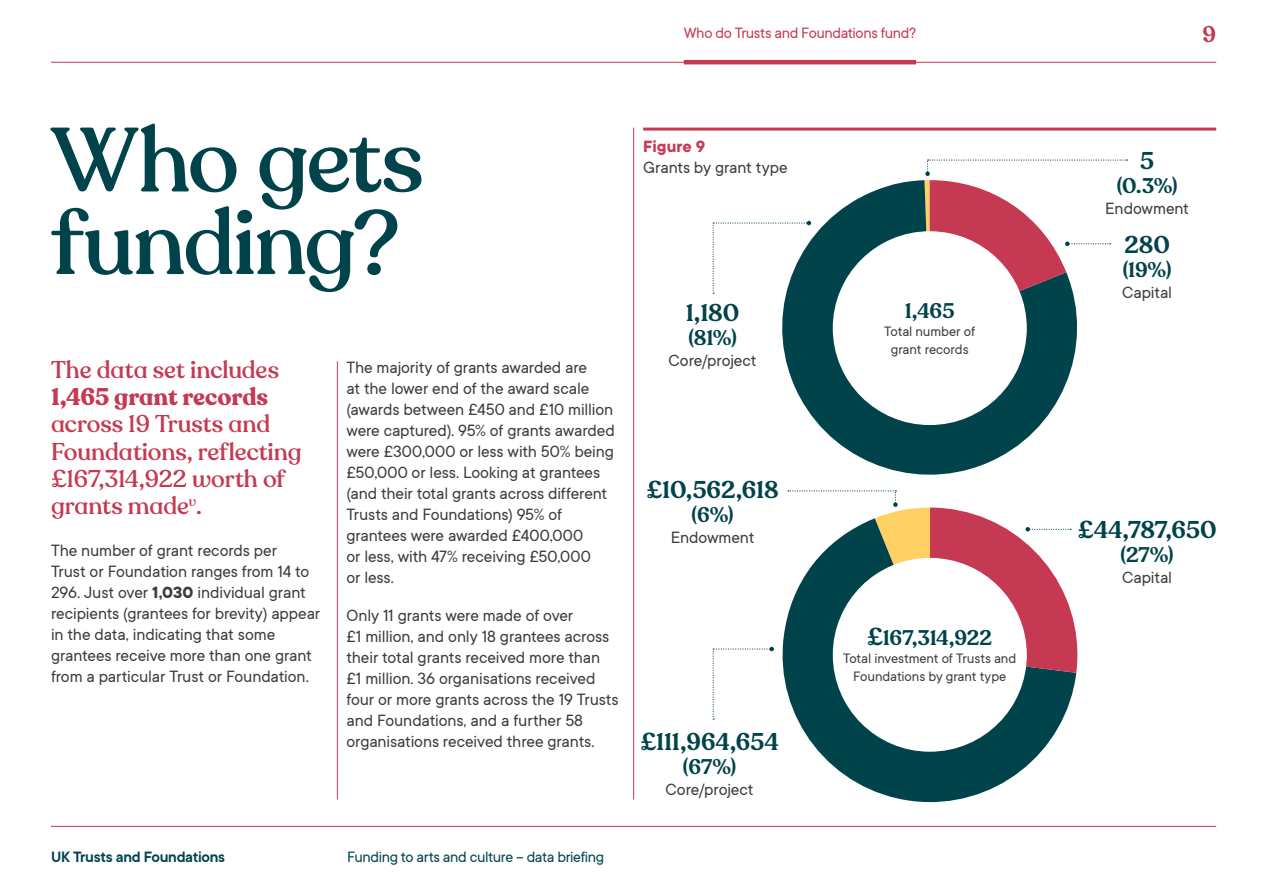
<style>
.page{position:relative;width:1263px;height:893px;background:#fff}
.page>*{position:absolute;margin:0;border:0;box-sizing:border-box;transform-origin:0 0}
.t1{font:500 90px/82.5px "Recoleta Alt";letter-spacing:-.025em;color:#00434b}
.Standfirst_16_18pt{font:500 24px/27px "Recoleta Alt";letter-spacing:-.005em;color:#c63952}
.Chart_6_18pt{font:600 24px "Recoleta Alt";letter-spacing:-.005em;color:#00434b}
.t2{font:600 22.5px "Recoleta Alt";color:#c63952}
.Chart_data_label_14{font:600 21px "Recoleta Alt";letter-spacing:-.01em;color:#00434b}
.Chart_6_18pt-2{font:600 21px "Recoleta Alt";color:#00434b}
.Body_12_14pt__4mm_sp{font:18px/21px "TT Commons";letter-spacing:-.005em;color:#3c3c3b}
.Caption_heading_12_1{font:700 18px "TT Commons";color:#c63952}
.t3{font:16.5px "TT Commons";letter-spacing:-.025em;color:#00434b}
.t4{font:16.5px "TT Commons";letter-spacing:-.02em;color:#c63952}
.t5{font:600 16.5px "TT Commons";letter-spacing:-.015em;color:#00434b}
.Chart_legend_10_12pt{font:15px/18px "TT Commons";letter-spacing:-.005em;color:#3c3c3b;text-align:center}
.s1{font-weight:700}
.s2{font-size:24px}
</style>
<div class="page">
<hr style="left:51px;top:826px;width:1165px;height:1px;background:#c63952">
<hr style="left:51px;top:62px;width:1165px;height:1px;background:#c63952">
<hr style="left:337px;top:361px;width:1px;height:438px;background:#c63952">
<hr style="left:633px;top:128px;width:1px;height:671px;background:#c63952">
<hr style="left:643px;top:128px;width:573px;height:3px;background:#c63952">
<svg style="left:782px;top:615px;width:294px;height:187px;fill:#00434b"></svg>
<div style="left:833px;top:558px;width:194px;height:194px;background:#fff;border-radius:50%"></div>
<svg style="left:788px;top:490px;width:289px;height:183px"></svg>
<svg style="left:713px;top:647px;width:61px;height:73px"></svg>
<svg style="left:782px;top:180px;width:295px;height:295px;fill:#00434b"></svg>
<div style="left:833px;top:231px;width:194px;height:194px;background:#fff;border-radius:50%"></div>
<svg style="left:924px;top:159px;width:203px;height:168px"></svg>
<svg style="left:713px;top:221px;width:98px;height:73px"></svg>
<hr style="left:684px;top:60px;width:232px;height:4px;background:#c63952">
<p class="t4" style="left:684px;top:24px;width:234px">Who do Trusts and Foundations fund?</p>
<p class="t1" style="left:51px;top:121px;width:374px">Who gets funding?</p>
<p class="Standfirst_16_18pt" style="left:51px;top:357px;width:252px">The data set includes<br><span class="s1">1,465 grant records </span>across 19 Trusts and<br>Foundations, reflecting £167,314,922 worth of grants made<sup>v</sup>.</p>
<p class="Body_12_14pt__4mm_sp" style="left:51px;top:540px;width:271px">The number of grant records per<br>Trust or Foundation ranges from 14 to 296. Just over <span class="s1">1,030</span> individual grant recipients (grantees for brevity) appear in the data, indicating that some grantees receive more than one grant from a particular Trust or Foundation.</p>
<p class="Body_12_14pt__4mm_sp" style="left:346px;top:357px;width:270px">The majority of grants awarded are<br>at the lower end of the award scale (awards between £450 and £10 million were captured). 95% of grants awarded were £300,000 or less with 50% being £50,000 or less. Looking at grantees (and their total grants across different<br>Trusts and Foundations) 95% of grantees were awarded £400,000<br>or less, with 47% receiving £50,000<br>or less.</p>
<p class="Body_12_14pt__4mm_sp" style="left:346px;top:605px;width:274px">Only 11 grants were made of over<br>£1 million, and only 18 grantees across their total grants received more than £1 million. 36 organisations received four or more grants across the 19 Trusts and Foundations, and a further 58 organisations received three grants.</p>
<p class="t5" style="left:51px;top:848px;width:176px">UK Trusts and Foundations</p>
<p class="t3" style="left:347px;top:848px;width:259px">Funding to arts and culture – data briefing</p>
<p class="Caption_heading_12_1" style="left:643px;top:136px;width:64px">Figure 9</p>
<p class="Body_12_14pt__4mm_sp" style="left:643px;top:157px;width:146px">Grants by grant type</p>
<p class="Chart_6_18pt" style="left:686px;top:298px;width:55px">1,180</p>
<p class="Chart_data_label_14" style="left:688px;top:325px;width:50px">(81%)</p>
<p class="Body_12_14pt__4mm_sp" style="left:668px;top:350px;width:90px">Core/project</p>
<p class="Chart_6_18pt" style="left:646px;top:475px;width:134px">£10,562,618</p>
<p class="Chart_6_18pt-2" style="left:692px;top:502px;width:43px">(6%)</p>
<p class="Body_12_14pt__4mm_sp" style="left:671px;top:527px;width:85px">Endowment</p>
<p class="Chart_6_18pt" style="left:640px;top:727px;width:140px">£111,964,654</p>
<p class="Chart_6_18pt-2" style="left:683px;top:754px;width:55px">(67%)</p>
<p class="Body_12_14pt__4mm_sp" style="left:665px;top:779px;width:90px">Core/project</p>
<p class="Chart_data_label_14" style="left:905px;top:297px;width:51px">1,465</p>
<p class="Chart_legend_10_12pt" style="left:884px;top:322px;width:92px">Total number of grant records</p>
<p class="Chart_data_label_14" style="left:867px;top:625px;width:127px"><span class="s2">£</span>167,314,922</p>
<p class="Chart_legend_10_12pt" style="left:843px;top:650px;width:175px">Total investment of Trusts and<br>Foundations by grant type</p>
<p class="t2" style="left:1202px;top:20px;width:15px">9</p>
<p class="Chart_6_18pt" style="left:1140px;top:146px;width:15px">5</p>
<p class="Chart_data_label_14" style="left:1117px;top:173px;width:62px">(0.3%)</p>
<p class="Body_12_14pt__4mm_sp" style="left:1105px;top:199px;width:85px">Endowment</p>
<p class="Chart_6_18pt" style="left:1124px;top:230px;width:47px">280</p>
<p class="Chart_data_label_14" style="left:1123px;top:257px;width:50px">(19%)</p>
<p class="Body_12_14pt__4mm_sp" style="left:1122px;top:282px;width:51px">Capital</p>
<p class="Chart_6_18pt" style="left:1078px;top:515px;width:140px">£44,787,650</p>
<p class="Chart_6_18pt-2" style="left:1121px;top:542px;width:54px">(27%)</p>
<p class="Body_12_14pt__4mm_sp" style="left:1122px;top:567px;width:51px">Capital</p>
</div>
